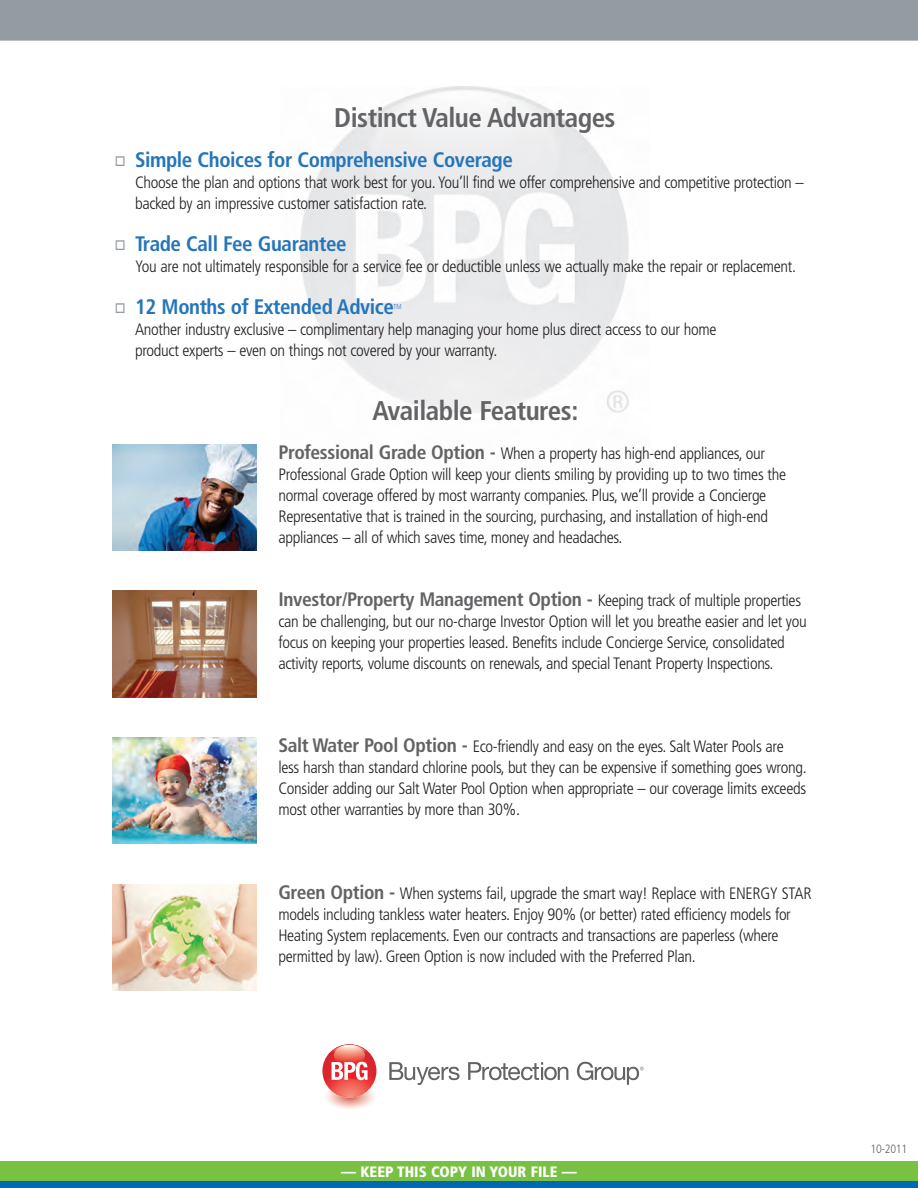
<style>
.page{position:relative;width:918px;height:1188px;background:#fff}
.page>*{position:absolute;margin:0;border:0;box-sizing:border-box;transform-origin:0 0}
.t1{font:700 condensed 27px "Frutiger";letter-spacing:-.02em;color:#636366}
.t2{font:700 condensed 21px "Frutiger";letter-spacing:-.02em;color:#2475ba}
.t3{font:700 condensed 19.5px "Frutiger";letter-spacing:-.02em;color:#636366}
.t4{font:300 condensed 16.5px/21px "Frutiger";letter-spacing:-.02em;color:#231f20}
.t5{font:900 condensed 15px "Frutiger";color:#fff}
.t6{font:300 condensed 12px "Frutiger";letter-spacing:-.02em;color:#636366}
.t7{font:300 condensed 7.05px "Frutiger";color:#2475ba}
.s1{font-weight:700;font-size:19.5px;color:#636366}
.s2{font-weight:300;font-size:16.5px;color:#231f20}
</style>
<div class="page">
<div style="left:0;top:0;width:918px;height:40px;background:#959ca1"></div>
<div style="left:0;top:1161px;width:918px;height:25px;background:#79c142"></div>
<div style="left:0;top:1181px;width:918px;height:7px;background:#0168b3"></div>
<img style="left:300px;top:86px;width:329px;height:327px">
<svg style="left:389px;top:1062px;width:71px;height:23px"></svg>
<svg style="left:468px;top:1062px;width:100px;height:18px"></svg>
<svg style="left:319px;top:1079px;width:61px;height:31px"></svg>
<svg style="left:324px;top:1045px;width:52px;height:52px"></svg>
<svg style="left:577px;top:1062px;width:67px;height:23px"></svg>
<img style="left:112px;top:738px;width:144px;height:106px">
<img style="left:112px;top:444px;width:144px;height:106px">
<img style="left:112px;top:591px;width:144px;height:106px">
<img style="left:112px;top:885px;width:144px;height:106px">
<p class="t1" style="left:334px;top:101px;width:283px">Distinct Value Advantages</p>
<p class="t2" style="left:135px;top:147px;width:379px">Simple Choices for Comprehensive Coverage</p>
<p class="t4" style="left:135px;top:172px;width:670px">Choose the plan and options that work best for you. You’ll find we offer comprehensive and competitive protection – backed by an impressive customer satisfaction rate.</p>
<p class="t2" style="left:135px;top:231px;width:213px">Trade Call Fee Guarantee</p>
<p class="t4" style="left:135px;top:256px;width:662px">You are not ultimately responsible for a service fee or deductible unless we actually make the repair or replacement.</p>
<p class="t2" style="left:135px;top:294px;width:260px">12 Months of Extended Advice</p>
<p class="t7" style="left:394px;top:302px;width:10px">TM</p>
<p class="t4" style="left:135px;top:319px;width:583px">Another industry exclusive – complimentary help managing your home plus direct access to our home product experts – even on things not covered by your warranty.</p>
<p class="t1" style="left:373px;top:395px;width:207px">Available Features:</p>
<p class="t4" style="left:278px;top:443px;width:509px"><span class="s1">Professional Grade Option -</span> When a property has high-end appliances, our Professional Grade Option will keep your clients smiling by providing up to two times the normal coverage offered by most warranty companies. Plus, we’ll provide a Concierge Representative that is trained in the sourcing, purchasing, and installation of high-end appliances – all of which saves time, money and headaches.</p>
<p class="t3" style="left:278px;top:587px;width:524px">Investor/Property Management Option - <span class="s2">Keeping track of multiple properties</span></p>
<p class="t4" style="left:278px;top:611px;width:530px">can be challenging, but our no-charge Investor Option will let you breathe easier and let you focus on keeping your properties leased. Benefits include Concierge Service, consolidated activity reports, volume discounts on renewals, and special Tenant Property Inspections.</p>
<p class="t4" style="left:278px;top:736px;width:530px"><span class="s1">Salt Water Pool Option -</span> Eco-friendly and easy on the eyes. Salt Water Pools are less harsh than standard chlorine pools, but they can be expensive if something goes wrong.<br>Consider adding our Salt Water Pool Option when appropriate – our coverage limits exceeds most other warranties by more than 30%.</p>
<p class="t4" style="left:278px;top:883px;width:535px"><span class="s1">Green Option -</span> When systems fail, upgrade the smart way! Replace with ENERGY STAR models including tankless water heaters. Enjoy 90% (or better) rated efficiency models for Heating System replacements. Even our contracts and transactions are paperless (where permitted by law). Green Option is now included with the Preferred Plan.</p>
<p class="t5" style="left:341px;top:1165px;width:237px">— KEEP THIS COPY IN YOUR FILE —</p>
<p class="t6" style="left:871px;top:1142px;width:38px">10-2011</p>
</div>
